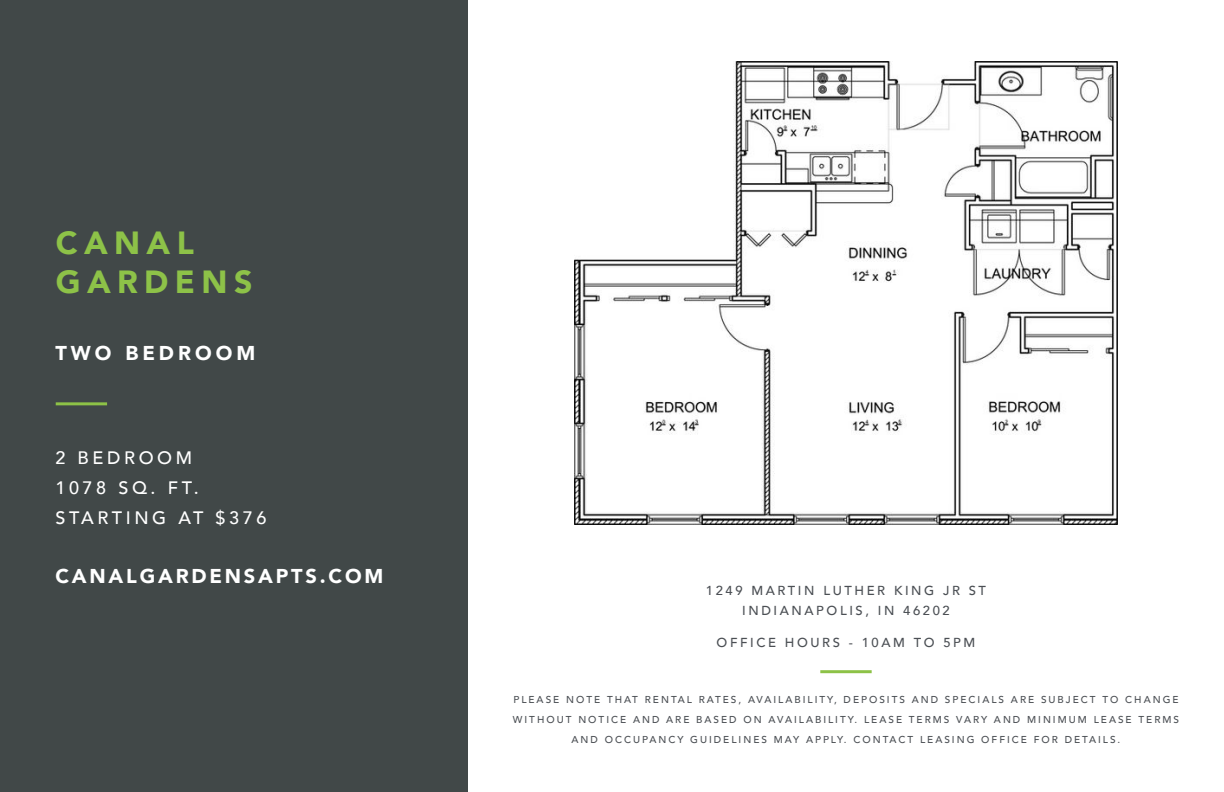
<style>
.page{position:relative;width:1224px;height:792px;background:#fff}
.page>*{position:absolute;margin:0;border:0;box-sizing:border-box;transform-origin:0 0}
.t1{font:900 32px/38.4px "Avenir";letter-spacing:.2em;color:#8dc248}
.t2{font:900 20px "Avenir";letter-spacing:.14em;color:#fff}
.t3{font:900 20px "Avenir";letter-spacing:.2em;color:#fff}
.t4{font:500 18px/30px "Avenir";letter-spacing:.2em;color:#fff}
.t5{font:500 13px/20px "Avenir";letter-spacing:.2em;color:#4b4f54;text-align:center}
.t6{font:500 10px/20px "Avenir";letter-spacing:.2em;color:#4b4f54;text-align:center}
</style>
<div class="page">
<div style="left:0;top:0;width:468px;height:792px;background:#414848"></div>
<hr style="left:56px;top:402px;width:51px;height:3px;background:#8dc247">
<hr style="left:820px;top:670px;width:52px;height:3px;background:#8dc247">
<img style="left:575px;top:61px;width:542px;height:463px">
<h1 class="t1" style="left:56px;top:223px;width:198px">CANAL<br>GARDENS</h1>
<h2 class="t3" style="left:55px;top:336px;width:201px">TWO BEDROOM</h2>
<h3 class="t4" style="left:55px;top:442px;width:213px">2 BEDROOM<br>1078 SQ. FT.<br>STARTING AT $376</h3>
<h2 class="t2" style="left:55px;top:559px;width:330px">CANALGARDENSAPTS.COM</h2>
<h3 class="t5" style="left:706px;top:580px;width:282px">1249 MARTIN LUTHER KING JR ST<br>INDIANAPOLIS, IN 46202</h3>
<h3 class="t5" style="left:717px;top:632px;width:260px">OFFICE HOURS - 10AM TO 5PM</h3>
<p class="t6" style="left:513px;top:689px;width:668px">PLEASE NOTE THAT RENTAL RATES, AVAILABILITY, DEPOSITS AND SPECIALS ARE SUBJECT TO CHANGE<br>WITHOUT NOTICE AND ARE BASED ON AVAILABILITY. LEASE TERMS VARY AND MINIMUM LEASE TERMS<br>AND OCCUPANCY GUIDELINES MAY APPLY. CONTACT LEASING OFFICE FOR DETAILS.</p>
</div>
